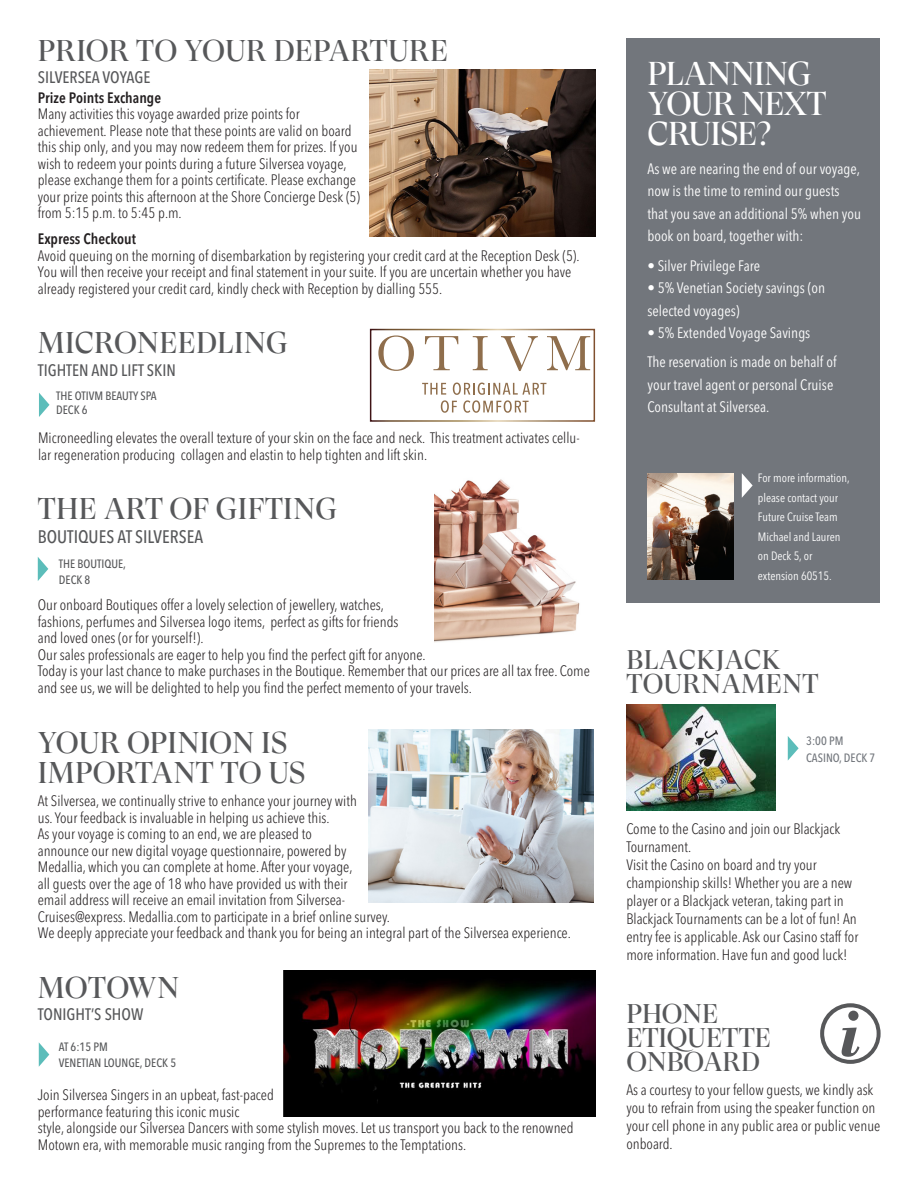
<style>
.page{position:relative;width:918px;height:1188px;background:#fff}
.page>*{position:absolute;margin:0;border:0;box-sizing:border-box;transform-origin:0 0}
.CC_Header{font:33px/29.7px "GT Super Display";letter-spacing:-.02em;color:#fff}
.t1{font:30px "GT Super Display";letter-spacing:.01em;color:#57585a}
.t2{font:27px/24px "GT Super Display";letter-spacing:.01em;color:#57585a}
.t3{font:500 condensed 18px "Avenir Next LT Pro";color:#57585a}
.t4{font:500 condensed 16.5px "Avenir Next LT Pro";color:#57585a}
.t5{font:300 condensed 15px/16.5px "Avenir Next LT Pro";color:#231f20}
.CC_Body{font:condensed 15px/22.5px "Avenir Next LT Pro";color:#fff}
.t6{font:600 condensed 15px "Avenir Next LT Pro";color:#231f20}
.For_more_Info{font:condensed 12px/19.5px "Avenir Next LT Pro";color:#fff}
.t7{font:500 condensed 12px/16.5px "Avenir Next LT Pro";color:#57585a}
.t8{font:500 condensed 12px/16.5px "Avenir Next LT Pro";color:#72767c}
</style>
<div class="page">
<img style="left:434px;top:479px;width:146px;height:163px">
<svg style="left:38px;top:557px;width:10px;height:24px"></svg>
<svg style="left:820px;top:1003px;width:61px;height:61px"></svg>
<svg style="left:788px;top:736px;width:11px;height:24px"></svg>
<img style="left:627px;top:705px;width:148px;height:106px">
<svg style="left:39px;top:393px;width:11px;height:24px"></svg>
<svg style="left:425px;top:336px;width:33px;height:34px"></svg>
<svg style="left:378px;top:335px;width:36px;height:36px"></svg>
<svg style="left:473px;top:336px;width:15px;height:34px"></svg>
<svg style="left:547px;top:336px;width:43px;height:34px"></svg>
<svg style="left:501px;top:336px;width:37px;height:35px"></svg>
<svg style="left:422px;top:383px;width:124px;height:30px"></svg>
<div style="left:370px;top:329px;width:225px;height:93px;border:2px solid #fff"></div>
<img style="left:370px;top:69px;width:225px;height:168px">
<img style="left:368px;top:730px;width:225px;height:173px">
<div style="left:626px;top:38px;width:254px;height:565px;background:#72767c"></div>
<img style="left:647px;top:473px;width:86px;height:107px">
<svg style="left:742px;top:473px;width:11px;height:25px"></svg>
<svg style="left:39px;top:1042px;width:10px;height:25px"></svg>
<img style="left:284px;top:970px;width:311px;height:147px">
<p class="t1" style="left:38px;top:35px;width:412px">PRIOR TO YOUR DEPARTURE</p>
<p class="t4" style="left:38px;top:67px;width:114px">SILVERSEA VOYAGE</p>
<p class="t6" style="left:38px;top:88px;width:125px">Prize Points Exchange</p>
<p class="t5" style="left:38px;top:106px;width:324px">Many activities this voyage awarded prize points for achievement. Please note that these points are valid on board this ship only, and you may now redeem them for prizes. If you wish to redeem your points during a future Silversea voyage, please exchange them for a points certificate. Please exchange your prize points this afternoon at the Shore Concierge Desk (5) from 5:15 p.m. to 5:45 p.m.</p>
<p class="t6" style="left:38px;top:230px;width:100px">Express Checkout</p>
<p class="t5" style="left:38px;top:247px;width:543px">Avoid queuing on the morning of disembarkation by registering your credit card at the Reception Desk (5).<br>You will then receive your receipt and final statement in your suite. If you are uncertain whether you have already registered your credit card, kindly check with Reception by dialling 555.</p>
<p class="t1" style="left:38px;top:327px;width:252px">MICRONEEDLING</p>
<p class="t4" style="left:38px;top:360px;width:140px">TIGHTEN AND LIFT SKIN</p>
<p class="t7" style="left:56px;top:389px;width:102px;line-height:13.5px">THE OTIVM BEAUTY SPA<br>DECK 6</p>
<p class="t5" style="left:38px;top:429px;width:543px">Microneedling elevates the overall texture of your skin on the face and neck. This treatment activates cellu&shy;lar regeneration producing collagen and elastin to help tighten and lift skin.</p>
<p class="t1" style="left:38px;top:493px;width:301px">THE ART OF GIFTING</p>
<p class="t3" style="left:38px;top:525px;width:167px">BOUTIQUES AT SILVERSEA</p>
<p class="t7" style="left:59px;top:555px;width:69px">THE BOUTIQUE,<br>DECK 8</p>
<p class="t5" style="left:38px;top:597px;width:554px">Our onboard Boutiques offer a lovely selection of jewellery, watches,<br>fashions, perfumes and Silversea logo items, perfect as gifts for friends<br>and loved ones (or for yourself!).<br>Our sales professionals are eager to help you find the perfect gift for anyone.<br>Today is your last chance to make purchases in the Boutique. Remember that our prices are all tax free. Come and see us, we will be delighted to help you find the perfect memento of your travels.</p>
<p class="t1" style="left:38px;top:726px;width:251px">YOUR OPINION IS</p>
<p class="t1" style="left:38px;top:756px;width:269px">IMPORTANT TO US</p>
<p class="t5" style="left:38px;top:793px;width:535px">At Silversea, we continually strive to enhance your journey with<br>us. Your feedback is invaluable in helping us achieve this.<br>As your voyage is coming to an end, we are pleased to<br>announce our new digital voyage questionnaire, powered by<br>Medallia, which you can complete at home. After your voyage,<br>all guests over the age of 18 who have provided us with their<br>email address will receive an email invitation from Silversea-<br>Cruises@express. Medallia.com to participate in a brief online survey.<br>We deeply appreciate your feedback and thank you for being an integral part of the Silversea experience.</p>
<p class="t1" style="left:38px;top:971px;width:143px">MOTOWN</p>
<p class="t4" style="left:38px;top:1004px;width:107px">TONIGHT’S SHOW</p>
<p class="t7" style="left:59px;top:1038px;width:119px">AT 6:15 PM<br>VENETIAN LOUNGE, DECK 5</p>
<p class="t5" style="left:38px;top:1087px;width:537px">Join Silversea Singers in an upbeat, fast-paced<br>performance featuring this iconic music<br>style, alongside our Silversea Dancers with some stylish moves. Let us transport you back to the renowned Motown era, with memorable music ranging from the Supremes to the Temptations.</p>
<p class="CC_Header" style="left:648px;top:60px;width:180px">PLANNING<br>YOUR NEXT<br>CRUISE?</p>
<p class="CC_Body" style="left:647px;top:157px;width:215px">As we are nearing the end of our voyage, now is the time to remind our guests that you save an additional 5% when you book on board, together with:</p>
<p class="CC_Body" style="left:647px;top:254px;width:114px">• Silver Privilege Fare</p>
<p class="CC_Body" style="left:647px;top:276px;width:179px">• 5% Venetian Society savings (on selected voyages)</p>
<p class="CC_Body" style="left:647px;top:321px;width:164px">• 5% Extended Voyage Savings</p>
<p class="CC_Body" style="left:647px;top:351px;width:191px">The reservation is made on behalf of your travel agent or personal Cruise<br>Consultant at Silversea.</p>
<p class="For_more_Info" style="left:758px;top:468px;width:93px">For more information, please contact your<br>Future Cruise Team<br>Michael and Lauren</p>
<p class="For_more_Info" style="left:758px;top:546px;width:75px">on Deck 5, or extension 60515.</p>
<p class="t2" style="left:627px;top:649px;width:156px">BLACKJACK</p>
<p class="t2" style="left:627px;top:673px;width:194px">TOURNAMENT</p>
<p class="t8" style="left:806px;top:733px;width:71px">3:00 PM<br>CASINO, DECK 7</p>
<p class="t5" style="left:626px;top:820px;width:215px;line-height:18px">Come to the Casino and join our Blackjack<br>Tournament.</p>
<p class="t5" style="left:626px;top:856px;width:233px;line-height:18px">Visit the Casino on board and try your championship skills! Whether you are a new player or a Blackjack veteran, taking part in Blackjack Tournaments can be a lot of fun! An entry fee is applicable. Ask our Casino staff for more information. Have fun and good luck!</p>
<p class="t2" style="left:627px;top:1002px;width:146px">PHONE<br>ETIQUETTE<br>ONBOARD</p>
<p class="t5" style="left:626px;top:1081px;width:256px;line-height:18px">As a courtesy to your fellow guests, we kindly ask you to refrain from using the speaker function on your cell phone in any public area or public venue onboard.</p>
</div>
